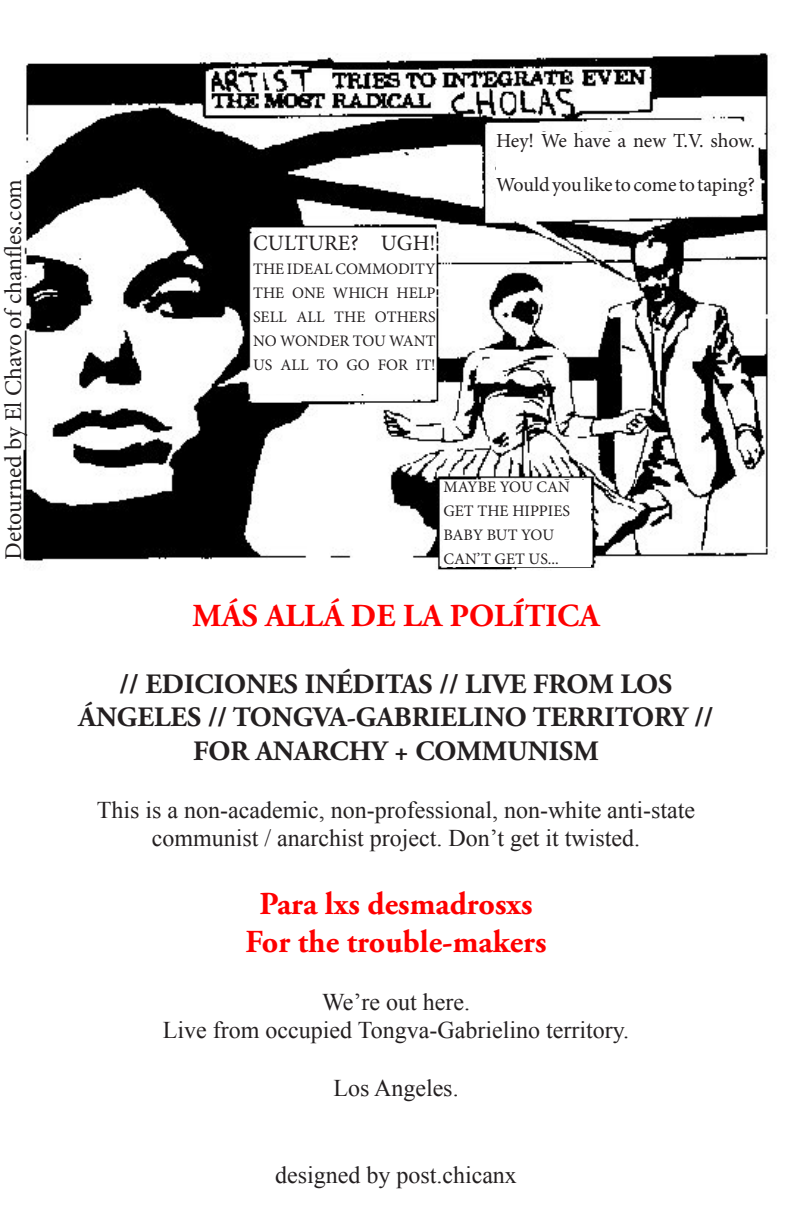
<style>
.page{position:relative;width:792px;height:1224px;background:#fff}
.page>*{position:absolute;margin:0;border:0;box-sizing:border-box;transform-origin:0 0}
.t1{font:700 32px "Adobe Garamond Pro";color:#fe0000}
.t2{font:700 28px/33.6px "Adobe Garamond Pro";color:#231f20;text-align:center}
.t3{font:24px/28.8px "Times New Roman";color:#231f20;text-align:center}
.t4{font:24px "Minion Pro";letter-spacing:-.005em;color:#231f20}
.t5{font:22px "Minion Pro";color:#231f20}
.t6{font:20px "Minion Pro";letter-spacing:-.005em;color:#231f20}
.t7{font:16px/24px "Minion Pro";color:#231f20;text-align:justify}
</style>
<div class="page">
<img style="left:23px;top:53px;width:753px;height:517px">
<div style="left:253px;top:234px;width:183px;height:160px;background:#fff"></div>
<div style="left:444px;top:480px;width:147px;height:86px;background:#fff"></div>
<div style="left:496px;top:132px;width:259px;height:83px;background:#fff"></div>
<p class="t4" style="left:-3px;top:560px;width:383px;rotate:-90deg">Detourned by El Chavo of chanfles.com</p>
<p class="t5" style="left:253px;top:228px;width:184px">CULTURE? UGH!</p>
<p class="t7" style="left:253px;top:257px;width:184px">THE IDEAL COMMODITY THE ONE WHICH HELP SELL ALL THE OTHERS NO WONDER TOU WANT US ALL TO GO FOR IT!</p>
<p class="t6" style="left:496px;top:127px;width:261px">Hey! We have a new T.V. show.</p>
<p class="t6" style="left:496px;top:171px;width:261px">Would you like to come to taping?</p>
<p class="t7" style="left:444px;top:475px;width:128px">MAYBE YOU CAN GET THE HIPPIES BABY BUT YOU</p>
<p class="t7" style="left:444px;top:547px;width:117px">CAN’T GET US...</p>
<p class="t1" style="left:193px;top:597px;width:408px">MÁS ALLÁ DE LA POLÍTICA</p>
<p class="t2" style="left:79px;top:668px;width:636px">// EDICIONES INÉDITAS // LIVE FROM LOS<br>ÁNGELES // TONGVA-GABRIELINO TERRITORY //<br>FOR ANARCHY + COMMUNISM</p>
<p class="t3" style="left:97px;top:795px;width:600px">This is a non-academic, non-professional, non-white anti-state communist / anarchist project. Don’t get it twisted.</p>
<p class="t1" style="left:259px;top:885px;width:275px">Para lxs desmadrosxs</p>
<p class="t1" style="left:246px;top:923px;width:302px">For the trouble-makers</p>
<p class="t3" style="left:322px;top:987px;width:150px">We’re out here.</p>
<p class="t3" style="left:163px;top:1016px;width:468px">Live from occupied Tongva-Gabrielino territory.</p>
<p class="t3" style="left:333px;top:1073px;width:127px">Los Angeles.</p>
<p class="t3" style="left:275px;top:1160px;width:243px">designed by post.chicanx</p>
</div>
